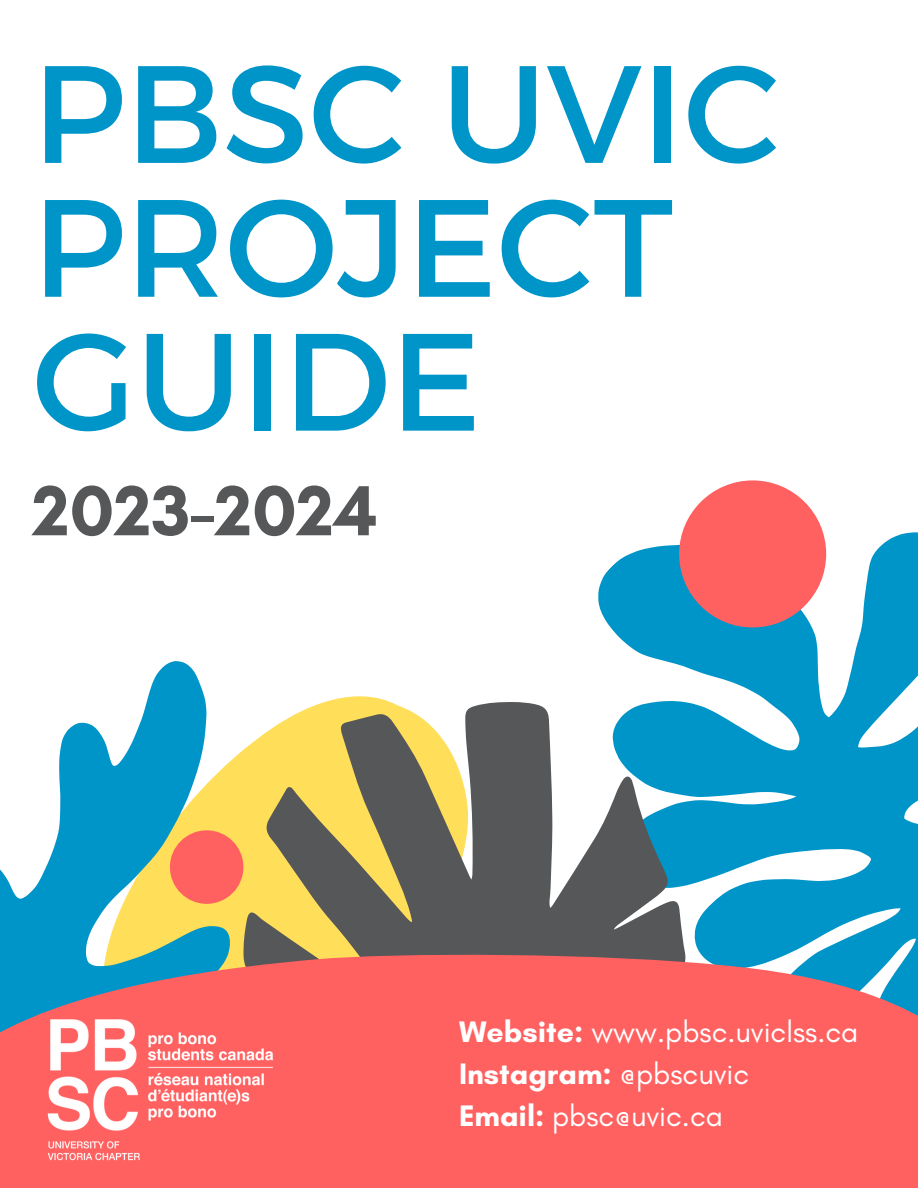
<style>
.page{position:relative;width:918px;height:1188px;background:#fff}
.page>*{position:absolute;margin:0;border:0;box-sizing:border-box;transform-origin:0 0}
.t1{font:138.15px/133.8px "Montserrat";color:#0095c8}
.t2{font:700 72.15px "Glacial Indifference";color:#555759}
.t3{font:30.15px "Glacial Indifference";color:#fff}
.t4{font:700 30.15px "Glacial Indifference";color:#fff}
.s1{font-weight:700}
.s2{font-weight:400}
</style>
<div class="page">
<svg style="left:598px;top:485px;width:320px;height:449px;fill:#0095c8"></svg>
<svg style="left:0;top:661px;width:243px;height:273px"></svg>
<svg style="left:243px;top:702px;width:443px;height:232px;fill:#555759"></svg>
<svg style="left:0;top:934px;width:918px;height:254px;background:#dd6a6d"></svg>
<img style="left:45px;top:1013px;width:231px;height:155px">
<div style="left:679px;top:480px;width:147px;height:147px;background:#ff6161;border-radius:50%"></div>
<div style="left:170px;top:830px;width:73px;height:74px;background:#ff6161;border-radius:50%"></div>
<p class="t1" style="left:32px;top:40px;width:749px">PBSC UVIC<br>PROJECT<br>GUIDE</p>
<p class="t2" style="left:32px;top:467px;width:347px">2023-2024</p>
<p class="t3" style="left:459px;top:1014px;width:401px"><span class="s1">Website:</span> www.pbsc.uviclss.ca</p>
<p class="t4" style="left:459px;top:1056px;width:292px">Instagram: <span class="s2">@pbscuvic</span></p>
<p class="t3" style="left:459px;top:1098px;width:265px"><span class="s1">Email:</span> pbsc@uvic.ca</p>
</div>
